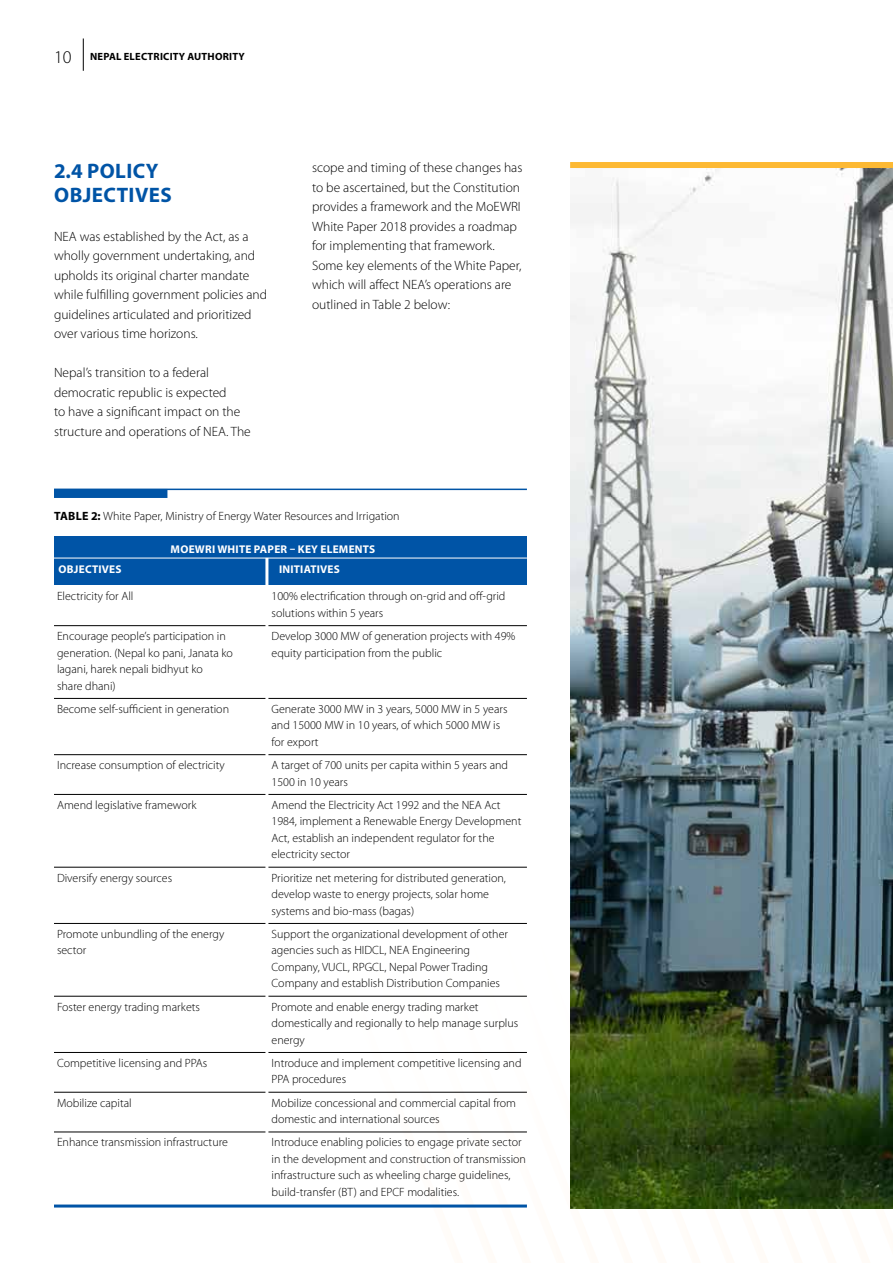
<style>
.page{position:relative;width:893px;height:1263px;background:#fff}
.page>*{position:absolute;margin:0;border:0;box-sizing:border-box;transform-origin:0 0}
.t1{font:700 21px/24px "Myriad Pro";letter-spacing:.02em;color:#0054a6}
.t2{font:300 13.5px/19.5px "Myriad Pro";color:#000}
.t3{font:300 12px/16.5px "Myriad Pro";color:#000}
.t4{font:700 11.25px "Myriad Pro";letter-spacing:.02em;color:#fff}
.t5{font:700 10.5px "Myriad Pro";letter-spacing:.02em;color:#000}
.s1{font-weight:300;font-size:18px}
.s2{font-weight:700}
</style>
<div class="page">
<hr style="left:83px;top:38px;width:1px;height:33px;background:#000">
<div style="left:54px;top:536px;width:473px;height:48px;background:#0054a6"></div>
<hr style="left:54px;top:558px;width:473px;height:1px;background:#fff">
<hr style="left:54px;top:625px;width:473px;height:1px;background:#000">
<hr style="left:54px;top:698px;width:473px;height:1px;background:#000">
<hr style="left:54px;top:754px;width:473px;height:1px;background:#000">
<hr style="left:54px;top:794px;width:473px;height:1px;background:#000">
<hr style="left:54px;top:867px;width:473px;height:1px;background:#000">
<hr style="left:54px;top:923px;width:473px;height:1px;background:#000">
<hr style="left:54px;top:996px;width:473px;height:1px;background:#000">
<hr style="left:54px;top:1052px;width:473px;height:1px;background:#000">
<hr style="left:54px;top:1092px;width:473px;height:1px;background:#000">
<hr style="left:54px;top:1132px;width:473px;height:1px;background:#000">
<hr style="left:54px;top:1204px;width:473px;height:3px;background:#0054a6">
<hr style="left:265px;top:558px;width:3px;height:635px;background:#fff">
<div style="left:54px;top:489px;width:113px;height:9px;background:#0054a6"></div>
<hr style="left:54px;top:489px;width:473px;height:1px;background:#0054a6">
<img style="left:570px;top:168px;width:323px;height:1041px">
<div style="left:570px;top:162px;width:323px;height:6px;background:#fdb933"></div>
<p class="t5" style="left:54px;top:50px;width:192px"><span class="s1">10</span> NEPAL ELECTRICITY AUTHORITY</p>
<h1 class="t1" style="left:54px;top:158px;width:119px">2.4 POLICY<br>OBJECTIVES</h1>
<p class="t2" style="left:54px;top:227px;width:215px">NEA was established by the Act, as a wholly government undertaking, and upholds its original charter mandate while fulfilling government policies and guidelines articulated and prioritized over various time horizons.</p>
<p class="t2" style="left:54px;top:363px;width:198px">Nepal’s transition to a federal democratic republic is expected<br>to have a significant impact on the structure and operations of NEA. The</p>
<p class="t2" style="left:312px;top:158px;width:212px">scope and timing of these changes has to be ascertained, but the Constitution provides a framework and the MoEWRI White Paper 2018 provides a roadmap for implementing that framework.<br>Some key elements of the White Paper, which will affect NEA’s operations are outlined in Table 2 below:</p>
<p class="t3" style="left:54px;top:508px;width:347px"><span class="s2">TABLE 2:</span> White Paper, Ministry of Energy Water Resources and Irrigation</p>
<p class="t4" style="left:171px;top:542px;width:206px">MOEWRI WHITE PAPER – KEY ELEMENTS</p>
<p class="t4" style="left:59px;top:562px;width:64px">OBJECTIVES</p>
<p class="t4" style="left:279px;top:562px;width:62px">INITIATIVES</p>
<p class="t3" style="left:57px;top:588px;width:78px">Electricity for All</p>
<p class="t3" style="left:272px;top:588px;width:235px">100% electrification through on-grid and off-grid solutions within 5 years</p>
<p class="t3" style="left:57px;top:628px;width:170px">Encourage people’s participation in</p>
<p class="t3" style="left:272px;top:628px;width:245px">Develop 3000 MW of generation projects with 49%</p>
<p class="t3" style="left:57px;top:644px;width:178px">generation. (Nepal ko pani, Janata ko</p>
<p class="t3" style="left:272px;top:644px;width:172px">equity participation from the public</p>
<p class="t3" style="left:57px;top:661px;width:147px">lagani, harek nepali bidhyut ko share dhani)</p>
<p class="t3" style="left:57px;top:701px;width:174px">Become self-sufficient in generation</p>
<p class="t3" style="left:272px;top:701px;width:238px">Generate 3000 MW in 3 years, 5000 MW in 5 years and 15000 MW in 10 years, of which 5000 MW is for export</p>
<p class="t3" style="left:57px;top:757px;width:169px">Increase consumption of electricity</p>
<p class="t3" style="left:272px;top:757px;width:238px">A target of 700 units per capita within 5 years and<br>1500 in 10 years</p>
<p class="t3" style="left:57px;top:797px;width:141px">Amend legislative framework</p>
<p class="t3" style="left:272px;top:797px;width:251px">Amend the Electricity Act 1992 and the NEA Act 1984, implement a Renewable Energy Development Act, establish an independent regulator for the electricity sector</p>
<p class="t3" style="left:57px;top:869px;width:117px">Diversify energy sources</p>
<p class="t3" style="left:272px;top:869px;width:236px">Prioritize net metering for distributed generation, develop waste to energy projects, solar home systems and bio-mass (bagas)</p>
<p class="t3" style="left:57px;top:926px;width:169px">Promote unbundling of the energy</p>
<p class="t3" style="left:272px;top:926px;width:238px">Support the organizational development of other</p>
<p class="t3" style="left:57px;top:942px;width:31px">sector</p>
<p class="t3" style="left:272px;top:942px;width:230px">agencies such as HIDCL, NEA Engineering<br>Company, VUCL, RPGCL, Nepal Power Trading<br>Company and establish Distribution Companies</p>
<p class="t3" style="left:57px;top:998px;width:145px">Foster energy trading markets</p>
<p class="t3" style="left:272px;top:998px;width:248px">Promote and enable energy trading market domestically and regionally to help manage surplus energy</p>
<p class="t3" style="left:57px;top:1055px;width:152px">Competitive licensing and PPAs</p>
<p class="t3" style="left:272px;top:1055px;width:251px">Introduce and implement competitive licensing and<br>PPA procedures</p>
<p class="t3" style="left:57px;top:1094px;width:76px">Mobilize capital</p>
<p class="t3" style="left:272px;top:1094px;width:246px">Mobilize concessional and commercial capital from domestic and international sources</p>
<p class="t3" style="left:57px;top:1134px;width:172px">Enhance transmission infrastructure</p>
<p class="t3" style="left:272px;top:1134px;width:256px">Introduce enabling policies to engage private sector in the development and construction of transmission infrastructure such as wheeling charge guidelines, build-transfer (BT) and EPCF modalities.</p>
</div>
